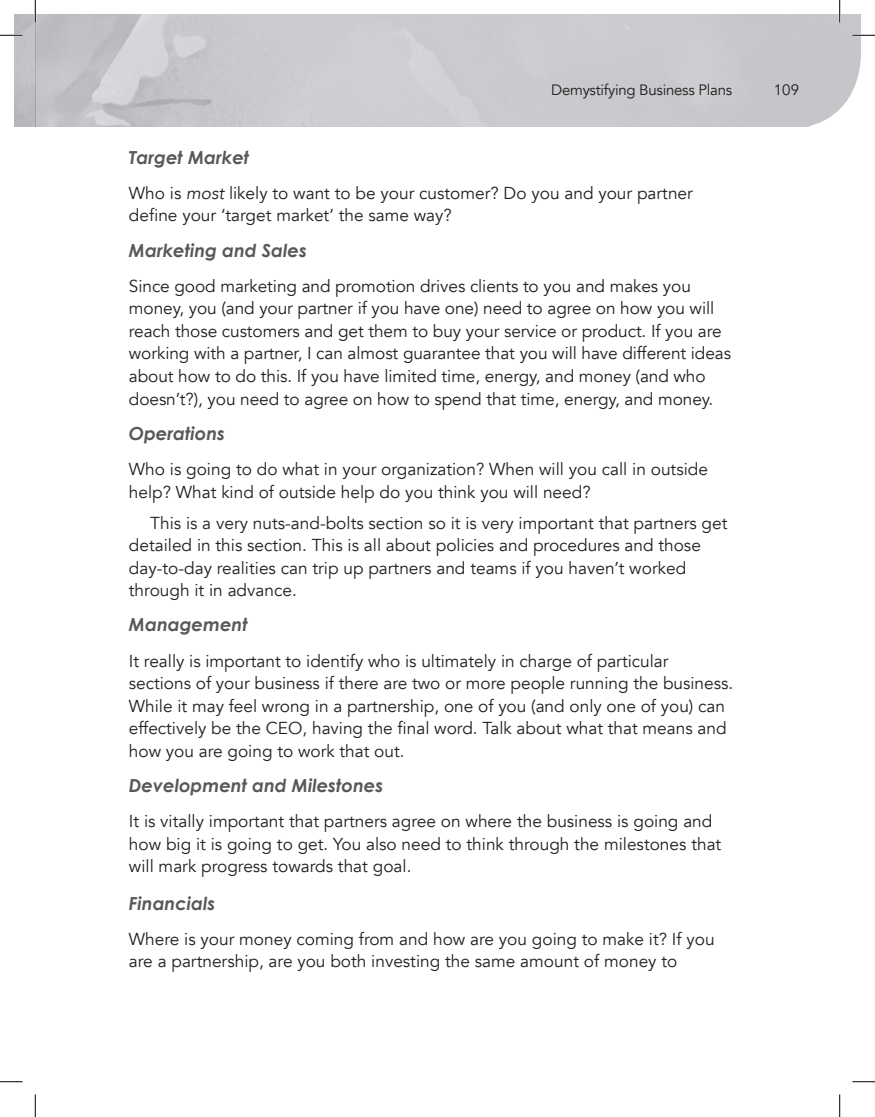
<style>
.page{position:relative;width:875px;height:1117px;background:#fff}
.page>*{position:absolute;margin:0;border:0;box-sizing:border-box;transform-origin:0 0}
.t1{font:italic 700 18px "Century Gothic";color:#57585a}
.TX{font:17.25px/22.5px "Avenir";color:#231f20}
.TX1{font:17.25px/22.5px "Avenir";color:#231f20}
.t2{font:15px "Avenir";letter-spacing:-.015em;color:#231f20}
.s1{font-style:italic}
</style>
<div class="page">
<img style="left:14px;top:14px;width:793px;height:112px">
<hr style="left:0;top:34px;width:22px;height:2px;background:#fff">
<hr style="left:34px;top:0;width:2px;height:23px;background:#fff">
<svg style="left:0;top:35px;width:22px;height:1px"></svg>
<svg style="left:0;top:1081px;width:22px;height:1px"></svg>
<svg style="left:852px;top:1081px;width:22px;height:1px"></svg>
<svg style="left:35px;top:0;width:1px;height:23px"></svg>
<svg style="left:35px;top:1094px;width:1px;height:22px"></svg>
<svg style="left:807px;top:0;width:67px;height:127px"></svg>
<svg style="left:839px;top:1094px;width:1px;height:22px"></svg>
<p class="t2" style="left:551px;top:81px;width:182px">Demystifying Business Plans</p>
<p class="t2" style="left:773px;top:81px;width:27px">109</p>
<h3 class="t1" style="left:129px;top:143px;width:122px">Target Market</h3>
<p class="TX" style="left:129px;top:182px;width:565px">Who is <span class="s1">most</span> likely to want to be your customer? Do you and your partner define your ‘target market’ the same way?</p>
<h3 class="t1" style="left:129px;top:236px;width:179px">Marketing and Sales</h3>
<p class="TX" style="left:129px;top:275px;width:603px">Since good marketing and promotion drives clients to you and makes you money, you (and your partner if you have one) need to agree on how you will reach those customers and get them to buy your service or product. If you are working with a partner, I can almost guarantee that you will have different ideas about how to do this. If you have limited time, energy, and money (and who doesn’t?), you need to agree on how to spend that time, energy, and money.</p>
<h3 class="t1" style="left:129px;top:419px;width:98px">Operations</h3>
<p class="TX" style="left:129px;top:458px;width:580px">Who is going to do what in your organization? When will you call in outside help? What kind of outside help do you think you will need?</p>
<p class="TX1" style="left:129px;top:511px;width:599px;text-indent:21px">This is a very nuts-and-bolts section so it is very important that partners get detailed in this section. This is all about policies and procedures and those day-to-day realities can trip up partners and teams if you haven’t worked through it in advance.</p>
<h3 class="t1" style="left:129px;top:611px;width:120px">Management</h3>
<p class="TX" style="left:129px;top:649px;width:605px">It really is important to identify who is ultimately in charge of particular sections of your business if there are two or more people running the business.<br>While it may feel wrong in a partnership, one of you (and only one of you) can effectively be the CEO, having the final word. Talk about what that means and how you are going to work that out.</p>
<h3 class="t1" style="left:129px;top:771px;width:256px">Development and Milestones</h3>
<p class="TX" style="left:129px;top:810px;width:593px">It is vitally important that partners agree on where the business is going and how big it is going to get. You also need to think through the milestones that will mark progress towards that goal.</p>
<h3 class="t1" style="left:129px;top:889px;width:88px">Financials</h3>
<p class="TX" style="left:129px;top:928px;width:587px">Where is your money coming from and how are you going to make it? If you are a partnership, are you both investing the same amount of money to</p>
</div>
